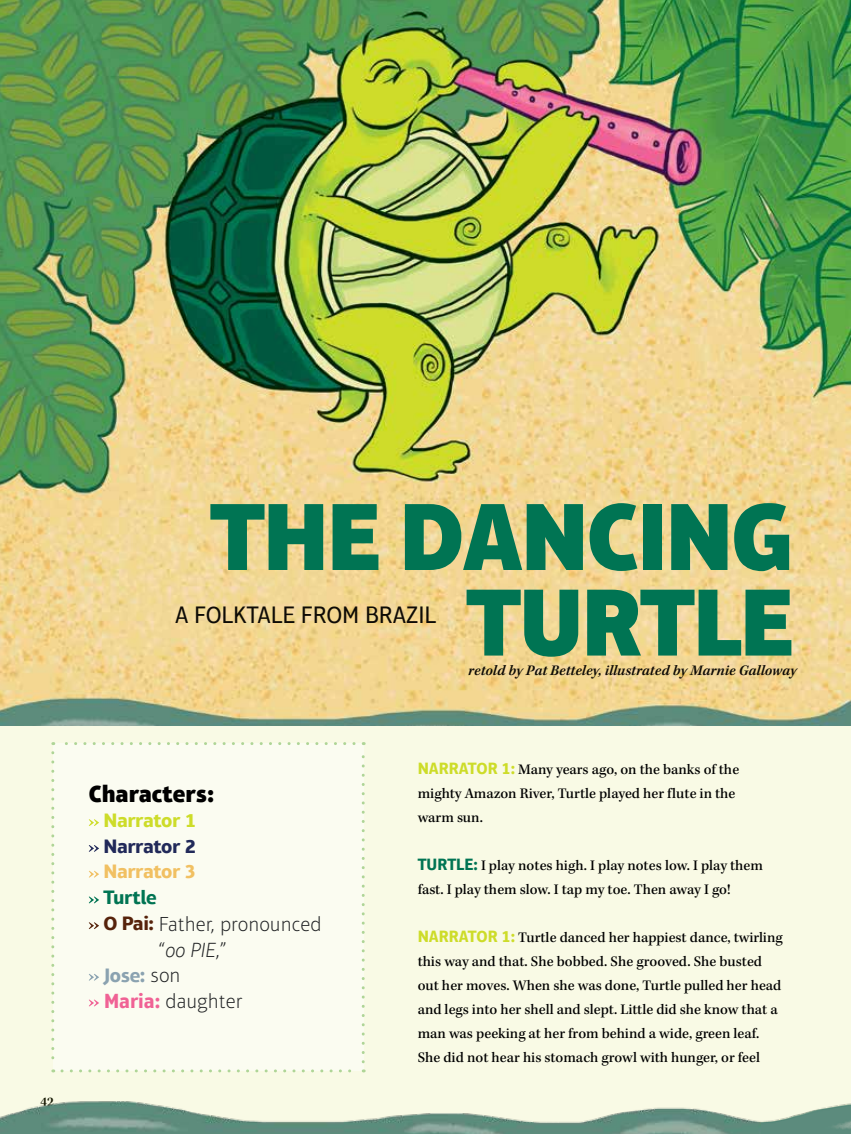
<style>
.page{position:relative;width:851px;height:1134px;background:#fff}
.page>*{position:absolute;margin:0;border:0;box-sizing:border-box;transform-origin:0 0}
.t1{font:900 96.9px/85.5px "Aptifer Sans Com";letter-spacing:-.015em;color:#007453;text-align:right}
.t2{font:24px "Aptifer Sans Com";color:#0e0b06}
.t3{font:900 24px "Aptifer Sans Com";color:#000}
.t4{font:100 20.55px/25.8px "Aptifer Sans Com";color:#202224}
.t5{font:700 19.65px "Aptifer Sans Com";letter-spacing:-.02em;color:#cddc29;scale:1.05 1}
.t6{font:700 19.65px "Aptifer Sans Com";letter-spacing:-.02em;color:#212959;scale:1.05 1}
.t7{font:700 19.65px "Aptifer Sans Com";letter-spacing:-.02em;color:#f1c062;scale:1.05 1}
.t8{font:700 19.65px "Aptifer Sans Com";color:#8aa2b0;scale:1.05 1}
.t9{font:700 19.65px "Aptifer Sans Com";letter-spacing:-.02em;color:#007453;scale:1.05 1}
.t10{font:500 15px/24px "Kepler Std";color:#000}
.t11{font:italic 600 15px "Kepler Std";color:#0e0b06}
.t12{font:600 13.5px "Kepler Std";color:#000}
.s1{font-weight:700;font-size:19.65px;color:#56230b}
.s2{font-style:italic}
.s3{font-size:20.55px}
.s4{font-weight:100;font-size:20.55px;color:#202224}
.s5{font-weight:700;color:#f06295}
.s6{font-family:"Aptifer Sans Com";font-weight:700;font-size:16.5px;color:#cddc29}
.s7{font-family:"Aptifer Sans Com";font-weight:700;font-size:16.5px;color:#007453}
</style>
<div class="page">
<div style="left:0;top:0;width:850px;height:1134px;background:#f9fae5"></div>
<img style="left:760px;top:1103px;width:90px;height:31px">
<img style="left:0;top:0;width:850px;height:726px">
<div style="left:53px;top:744px;width:310px;height:327px;background:#fbfcf1"></div>
<svg style="left:51px;top:753px;width:3px;height:288px"></svg>
<svg style="left:362px;top:742px;width:2px;height:305px"></svg>
<svg style="left:53px;top:742px;width:301px;height:3px"></svg>
<svg style="left:89px;top:819px;width:10px;height:7px"></svg>
<svg style="left:89px;top:845px;width:10px;height:7px"></svg>
<svg style="left:89px;top:871px;width:10px;height:7px"></svg>
<svg style="left:89px;top:896px;width:10px;height:7px"></svg>
<svg style="left:89px;top:922px;width:10px;height:7px"></svg>
<svg style="left:89px;top:974px;width:10px;height:7px"></svg>
<svg style="left:89px;top:1000px;width:10px;height:6px"></svg>
<img style="left:0;top:1047px;width:760px;height:87px">
<p class="t12" style="left:40px;top:1094px;width:15px">42</p>
<h1 class="t1" style="left:210px;top:493px;width:585px">THE DANCING<br>TURTLE</h1>
<h2 class="t2" style="left:175px;top:601px;width:262px">A FOLKTALE FROM BRAZIL</h2>
<h2 class="t3" style="left:89px;top:779px;width:127px">Characters:</h2>
<h3 class="t5" style="left:103px;top:808px;width:90px">Narrator 1</h3>
<h3 class="t6" style="left:103px;top:834px;width:90px">Narrator 2</h3>
<h3 class="t7" style="left:103px;top:860px;width:90px">Narrator 3</h3>
<h3 class="t9" style="left:103px;top:886px;width:52px">Turtle</h3>
<h3 class="t4" style="left:159px;top:911px;width:164px;text-indent:-55px"><span class="s1">O Pai:</span> Father, pronounced “<span class="s2">oo PIE</span>,”</h3>
<h3 class="t8" style="left:103px;top:963px;width:75px">Jose<span class="s3">:</span> <span class="s4">son</span></h3>
<h3 class="t4" style="left:104px;top:988px;width:140px"><span class="s5">Maria:</span> daughter</h3>
<p class="t11" style="left:468px;top:662px;width:330px">retold by Pat Betteley, illustrated by Marnie Galloway</p>
<p class="t10" style="left:417px;top:758px;width:323px"><span class="s6">NARRATOR 1:</span> Many years ago, on the banks of the mighty Amazon River, Turtle played her flute in the warm sun.</p>
<p class="t10" style="left:417px;top:854px;width:347px"><span class="s7">TURTLE:</span> I play notes high. I play notes low. I play them fast. I play them slow. I tap my toe. Then away I go!</p>
<p class="t10" style="left:417px;top:926px;width:366px"><span class="s6">NARRATOR 1:</span> Turtle danced her happiest dance, twirling this way and that. She bobbed. She grooved. She busted out her moves. When she was done, Turtle pulled her head and legs into her shell and slept. Little did she know that a man was peeking at her from behind a wide, green leaf.<br>She did not hear his stomach growl with hunger, or feel</p>
</div>
